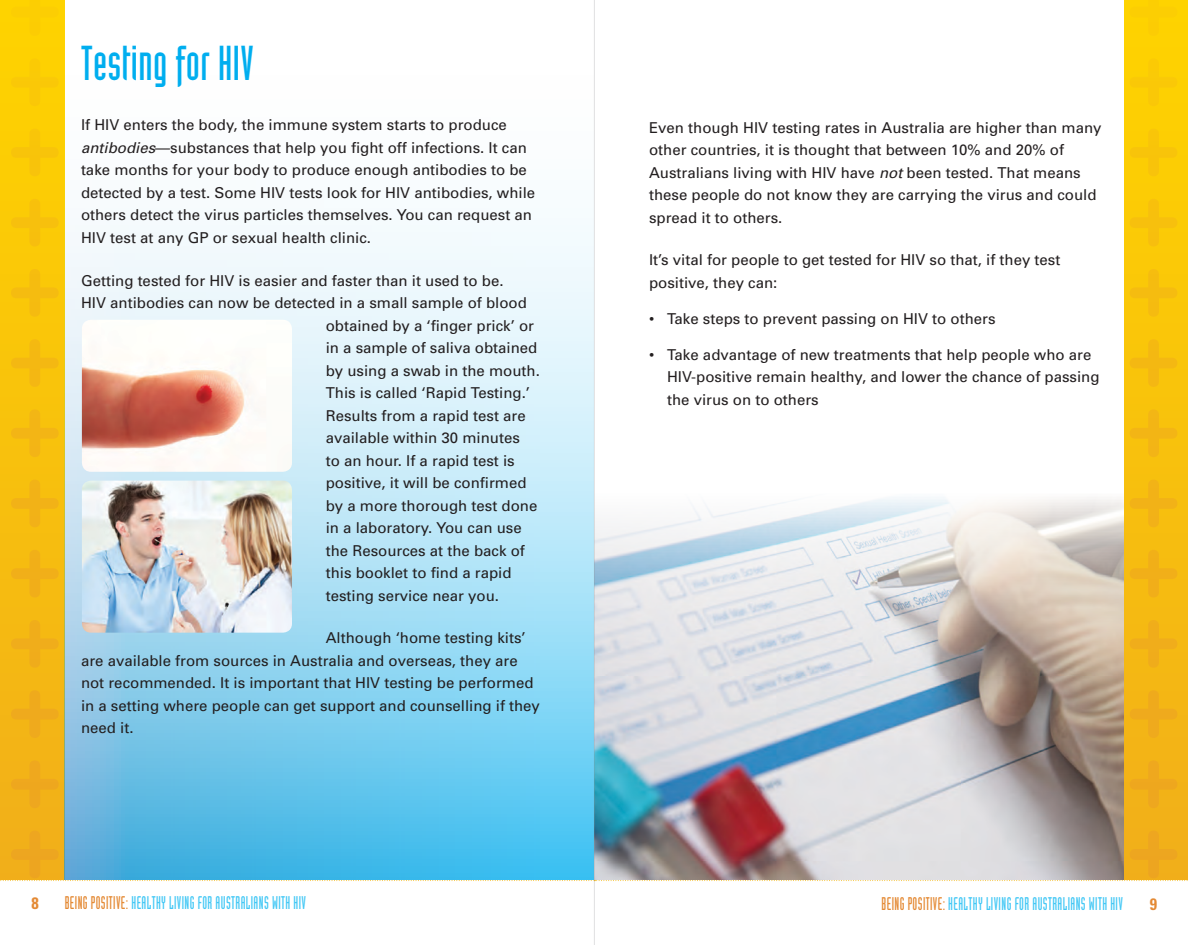
<style>
.page{position:relative;width:1188px;height:945px;background:#fff}
.page>*{position:absolute;margin:0;border:0;box-sizing:border-box;transform-origin:0 0}
.t1{font:48px "Industria Solid";letter-spacing:.01em;color:#00aeef}
.t2{font:18px "Industria Solid";letter-spacing:.025em;color:#44c8f5;scale:.9 1}
.t3{font:700 condensed 16.5px "Univers";color:#e48a35}
.t4{font:15px/22.5px "Univers";color:#231f20}
.s1{font-style:italic}
.s2{color:#e48a35}
</style>
<div class="page">
<div style="left:0;top:0;width:64px;height:880px;background:linear-gradient(to bottom,#ffd400,#f1af1a)"></div>
<svg style="left:64px;top:0;width:530px;height:831px"></svg>
<img style="left:595px;top:497px;width:529px;height:334px">
<img style="left:82px;top:320px;width:210px;height:152px">
<img style="left:82px;top:481px;width:210px;height:152px">
<div style="left:11px;top:0;width:48px;height:36px;background:#fed201"></div>
<div style="left:11px;top:58px;width:48px;height:48px;background:#fdd002"></div>
<svg style="left:11px;top:129px;width:48px;height:47px"></svg>
<svg style="left:11px;top:199px;width:48px;height:48px"></svg>
<svg style="left:11px;top:269px;width:48px;height:48px"></svg>
<svg style="left:11px;top:339px;width:48px;height:48px"></svg>
<svg style="left:11px;top:409px;width:48px;height:48px"></svg>
<svg style="left:11px;top:480px;width:48px;height:47px"></svg>
<svg style="left:11px;top:550px;width:48px;height:48px"></svg>
<svg style="left:11px;top:620px;width:48px;height:48px"></svg>
<svg style="left:11px;top:690px;width:48px;height:48px"></svg>
<svg style="left:11px;top:760px;width:48px;height:48px"></svg>
<hr style="left:594px;top:0;width:1px;height:945px;background:#949698">
<div style="left:1124px;top:0;width:64px;height:880px;background:linear-gradient(to bottom,#ffd400,#f1af1a)"></div>
<div style="left:1130px;top:0;width:47px;height:36px;background:#fed201"></div>
<div style="left:1130px;top:58px;width:47px;height:48px;background:#fdd002"></div>
<svg style="left:1130px;top:129px;width:47px;height:47px"></svg>
<svg style="left:1130px;top:199px;width:47px;height:48px"></svg>
<svg style="left:1130px;top:269px;width:47px;height:48px"></svg>
<svg style="left:1130px;top:339px;width:47px;height:48px"></svg>
<svg style="left:1130px;top:409px;width:47px;height:48px"></svg>
<svg style="left:1130px;top:480px;width:47px;height:47px"></svg>
<svg style="left:1130px;top:550px;width:47px;height:48px"></svg>
<svg style="left:1130px;top:620px;width:47px;height:48px"></svg>
<svg style="left:1130px;top:690px;width:47px;height:48px"></svg>
<svg style="left:1130px;top:760px;width:47px;height:48px"></svg>
<svg style="left:0;top:831px;width:1188px;height:50px"></svg>
<h1 class="t1" style="left:81px;top:37px;width:155px">TESTING FOR HIV</h1>
<p class="t4" style="left:81px;top:114px;width:456px">If HIV enters the body, the immune system starts to produce <span class="s1">antibodies</span>—substances that help you fight off infections. It can take months for your body to produce enough antibodies to be detected by a test. Some HIV tests look for HIV antibodies, while others detect the virus particles themselves. You can request an HIV test at any G P or sexual health clinic.</p>
<p class="t4" style="left:81px;top:269px;width:424px">Getting tested for HIV is easier and faster than it used to be.</p>
<p class="t4" style="left:81px;top:291px;width:447px">HIV antibodies can now be detected in a small sample of blood</p>
<p class="t4" style="left:326px;top:314px;width:210px">obtained by a ‘finger prick’ or</p>
<p class="t4" style="left:326px;top:336px;width:213px">in a sample of saliva obtained</p>
<p class="t4" style="left:326px;top:359px;width:216px">by using a swab in the mouth.</p>
<p class="t4" style="left:326px;top:381px;width:206px">This is called ‘Rapid Testing.’</p>
<p class="t4" style="left:326px;top:404px;width:202px">Results from a rapid test are</p>
<p class="t4" style="left:326px;top:426px;width:196px">available within 30 minutes</p>
<p class="t4" style="left:326px;top:449px;width:190px">to an hour. If a rapid test is</p>
<p class="t4" style="left:326px;top:471px;width:202px">positive, it will be confirmed</p>
<p class="t4" style="left:326px;top:494px;width:213px">by a more thorough test done</p>
<p class="t4" style="left:326px;top:516px;width:198px">in a laboratory. You can use</p>
<p class="t4" style="left:326px;top:539px;width:201px">the Resources at the back of</p>
<p class="t4" style="left:326px;top:561px;width:187px">this booklet to find a rapid</p>
<p class="t4" style="left:326px;top:584px;width:175px">testing service near you.</p>
<p class="t4" style="left:81px;top:627px;width:460px;text-indent:245px">Although ‘home testing kits’ are available from sources in Australia and overseas, they are not recommended. It is important that HIV testing be performed in a setting where people can get support and counselling if they need it.</p>
<p class="t4" style="left:649px;top:116px;width:454px">Even though HIV testing rates in Australia are higher than many other countries, it is thought that between 10% and 20% of Australians living with HIV have <span class="s1">not</span> been tested. That means these people do not know they are carrying the virus and could spread it to others.</p>
<p class="t4" style="left:649px;top:249px;width:413px">It’s vital for people to get tested for HIV so that, if they test positive, they can:</p>
<p class="t4" style="left:649px;top:307px;width:348px">• Take steps to prevent passing on HIV to others</p>
<p class="t4" style="left:667px;top:343px;width:434px;text-indent:-18px">• Take advantage of new treatments that help people who are<br>HIV-positive remain healthy, and lower the chance of passing the virus on to others</p>
<p class="t3" style="left:31px;top:893px;width:9px">8</p>
<p class="t2" style="left:65px;top:893px;width:262px"><span class="s2">BEING POSITIVE:</span> HEALTHY LIVING FOR AUSTRALIANS WITH HIV</p>
<p class="t2" style="left:882px;top:893px;width:262px"><span class="s2">BEING POSITIVE:</span> HEALTHY LIVING FOR AUSTRALIANS WITH HIV</p>
<p class="t3" style="left:1150px;top:894px;width:9px">9</p>
</div>
